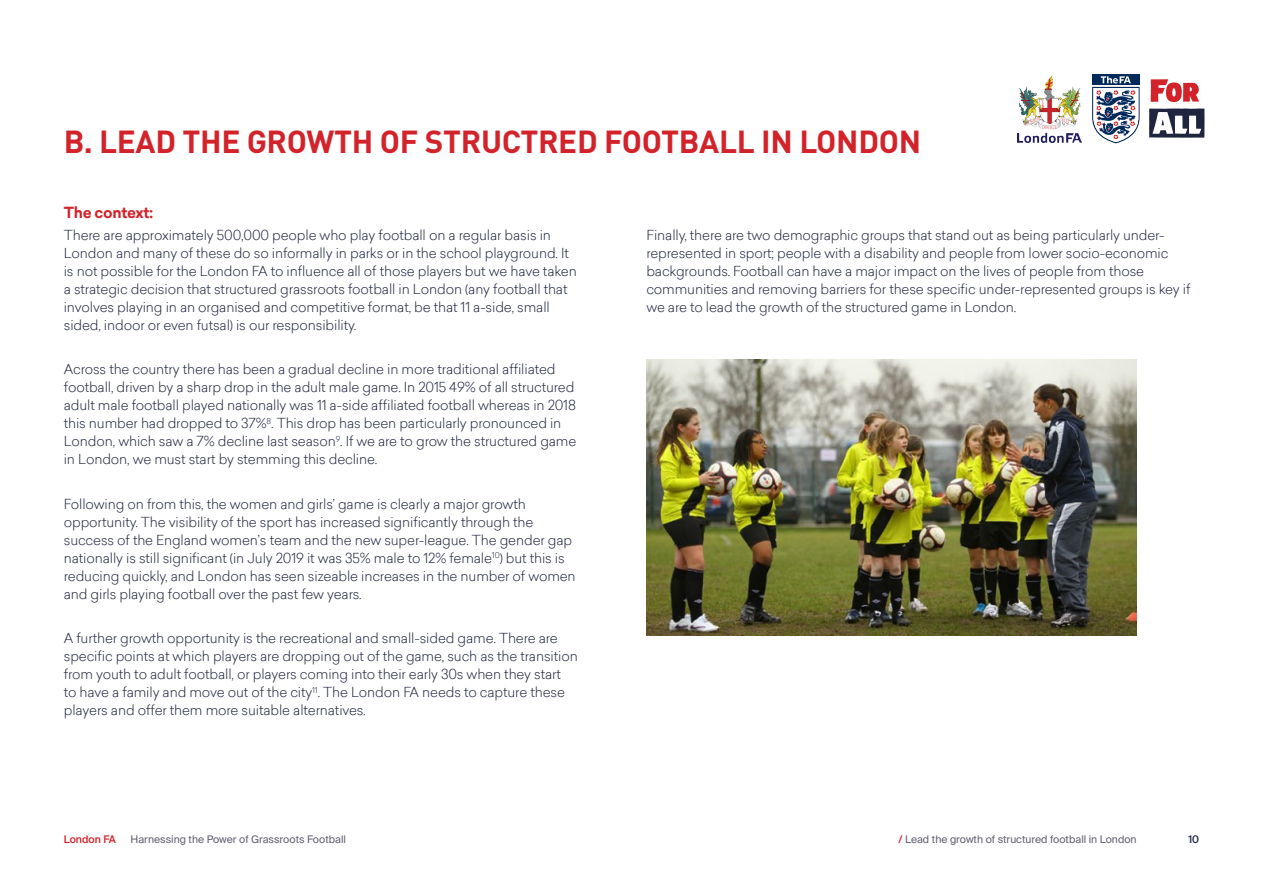
<style>
.page{position:relative;width:1263px;height:893px;background:#fff}
.page>*{position:absolute;margin:0;border:0;box-sizing:border-box;transform-origin:0 0}
.t1{font:700 31.5px "DIN Pro";letter-spacing:-.01em;color:#d2232a}
.t2{font:700 15px "Sailec";letter-spacing:-.02em;color:#d2232a}
.t3{font:300 13.5px/18px "Sailec";letter-spacing:-.01em;color:#1f253f}
.t4{font:10.5px "Suisse Intl";color:#626074}
.t5{font:500 10.5px "Suisse Intl";color:#d2232a}
.t6{font:500 10.5px "Suisse Intl";color:#1f253f}
.s1{font-weight:500;color:#d2232a}
</style>
<div class="page">
<img style="left:1017px;top:74px;width:64px;height:69px">
<svg style="left:1151px;top:79px;width:48px;height:23px"></svg>
<svg style="left:1149px;top:108px;width:55px;height:30px"></svg>
<div style="left:1092px;top:75px;width:47px;height:10px;background:#00295c"></div>
<svg style="left:1092px;top:76px;width:47px;height:67px"></svg>
<img style="left:647px;top:359px;width:489px;height:276px">
<h1 class="t1" style="left:64px;top:120px;width:859px">B. LEAD THE GROWTH OF STRUCTRED FOOTBALL IN LONDON</h1>
<p class="t2" style="left:64px;top:202px;width:91px">The context:</p>
<p class="t3" style="left:64px;top:225px;width:515px">There are approximately 500,000 people who play football on a regular basis in London and many of these do so informally in parks or in the school playground. It is not possible for the London FA to influence all of those players but we have taken a strategic decision that structured grassroots football in London (any football that involves playing in an organised and competitive format, be that 11 a-side, small sided, indoor or even futsal) is our responsibility.</p>
<p class="t3" style="left:64px;top:360px;width:514px">Across the country there has been a gradual decline in more traditional affiliated football, driven by a sharp drop in the adult male game. In 2015 49% of all structured adult male football played nationally was 11 a-side affiliated football whereas in 2018 this number had dropped to 37%<sup>8</sup>. This drop has been particularly pronounced in London, which saw a 7% decline last season<sup>9</sup>. If we are to grow the structured game in London, we must start by stemming this decline.</p>
<p class="t3" style="left:64px;top:494px;width:513px">Following on from this, the women and girls’ game is clearly a major growth opportunity. The visibility of the sport has increased significantly through the success of the England women’s team and the new super-league. The gender gap nationally is still significant (in July 2019 it was 35% male to 12% female<sup>10</sup>) but this is reducing quickly, and London has seen sizeable increases in the number of women and girls playing football over the past few years.</p>
<p class="t3" style="left:64px;top:629px;width:516px">A further growth opportunity is the recreational and small-sided game. There are specific points at which players are dropping out of the game, such as the transition from youth to adult football, or players coming into their early 30s when they start<br>to have a family and move out of the city<sup>11</sup>. The London FA needs to capture these players and offer them more suitable alternatives.</p>
<p class="t3" style="left:646px;top:225px;width:545px">Finally, there are two demographic groups that stand out as being particularly under&shy;represented in sport; people with a disability and people from lower socio-economic backgrounds. Football can have a major impact on the lives of people from those communities and removing barriers for these specific under-represented groups is key if we are to lead the growth of the structured game in London.</p>
<p class="t5" style="left:64px;top:834px;width:54px">London FA</p>
<p class="t4" style="left:130px;top:834px;width:217px">Harnessing the Power of Grassroots Football</p>
<p class="t6" style="left:1188px;top:834px;width:12px">10</p>
<p class="t4" style="left:899px;top:834px;width:239px"><span class="s1">/</span> Lead the growth of structured football in London</p>
</div>
